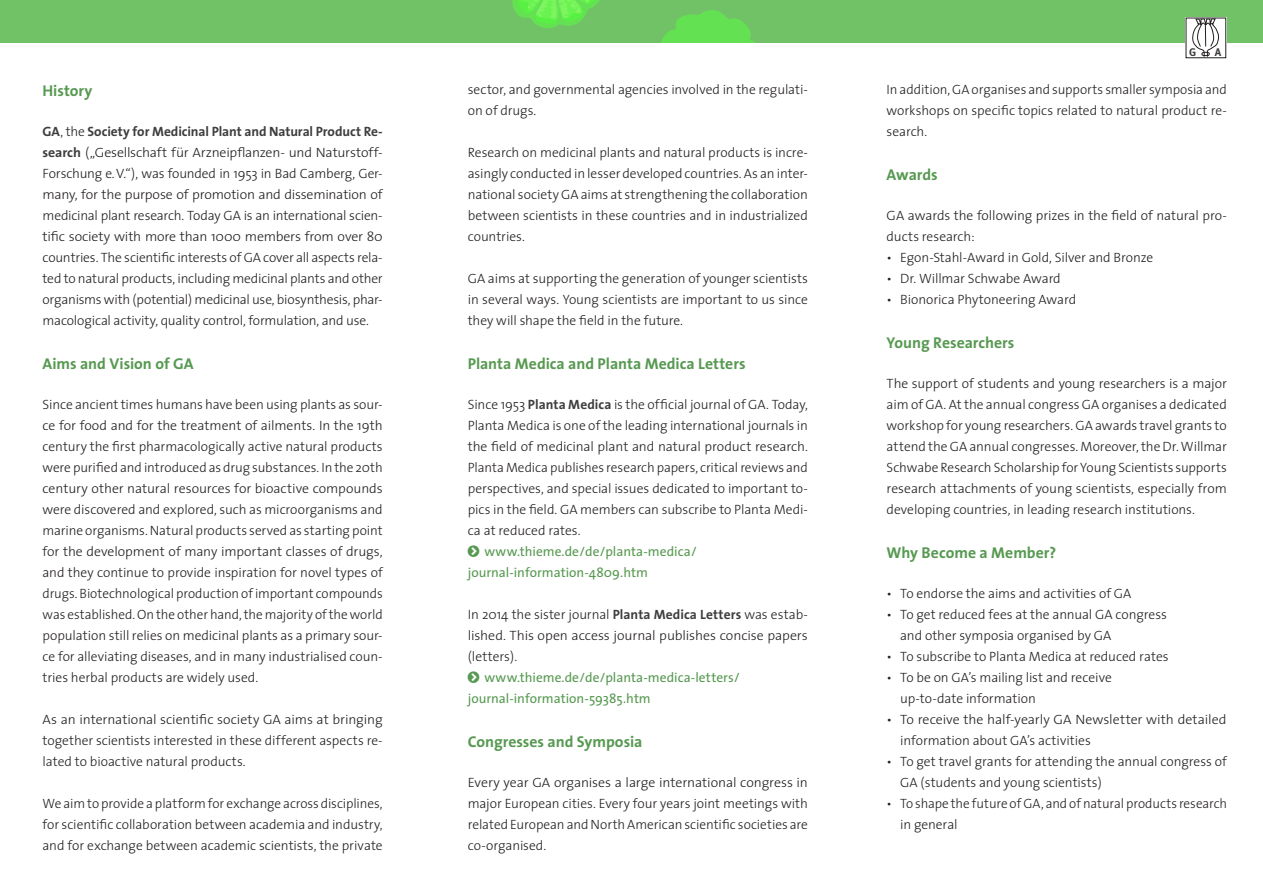
<style>
.page{position:relative;width:1263px;height:893px;background:#fff}
.page>*{position:absolute;margin:0;border:0;box-sizing:border-box;transform-origin:0 0}
.Überschrift_neu{font:700 15.75px "The Sans";color:#579951}
.fließtext{font:300 13.5px/21px "The Sans";letter-spacing:-.005em;color:#231f20;text-align:justify}
.fließtext-2{font:13.5px "The Sans";color:#579951}
.t1{font:700 11.1px "Meta Plus";color:#3e3e3f}
.s1{font-weight:700;color:#3e3e3f}
</style>
<div class="page">
<div style="left:0;top:0;width:1263px;height:43px;background:#71c167"></div>
<svg style="left:512px;top:0;width:88px;height:28px"></svg>
<svg style="left:661px;top:10px;width:94px;height:33px"></svg>
<svg style="left:1185px;top:17px;width:42px;height:42px"></svg>
<div style="left:1186px;top:18px;width:40px;height:40px;background:#fff"></div>
<div style="left:1186px;top:18px;width:40px;height:40px;border:1px solid #231f20"></div>
<svg style="left:1192px;top:18px;width:27px;height:39px"></svg>
<p class="Überschrift_neu" style="left:43px;top:77px;width:51px">History</p>
<p class="fließtext" style="left:43px;top:121px;width:342px"><span class="s1">GA</span>, the <span class="s1">Society for Medicinal Plant and Natural Product Re&shy;search</span> („Gesellschaft für Arzneipflanzen- und Naturstoff-Forschung e.V.“), was founded in 1953 in Bad Camberg, Ger&shy;many, for the purpose of promotion and dissemination of medicinal plant research. Today GA is an international scien&shy;tific society with more than 1000 members from over 80 countries. The scientific interests of GA cover all aspects rela&shy;ted to natural products, including medicinal plants and other organisms with (potential) medicinal use, biosynthesis, phar&shy;macological activity, quality control, formulation, and use.</p>
<p class="Überschrift_neu" style="left:43px;top:350px;width:153px">Aims and Vision of GA</p>
<p class="fließtext" style="left:43px;top:394px;width:342px">Since ancient times humans have been using plants as sour&shy;ce for food and for the treatment of ailments. In the 19th century the first pharmacologically active natural products were purified and introduced as drug substances. In the 20th century other natural resources for bioactive compounds were discovered and explored, such as microorganisms and marine organisms. Natural products served as starting point for the development of many important classes of drugs, and they continue to provide inspiration for novel types of drugs. Biotechnological production of important compounds was established. On the other hand, the majority of the world population still relies on medicinal plants as a primary sour&shy;ce for alleviating diseases, and in many industrialised coun&shy;tries herbal products are widely used.</p>
<p class="fließtext" style="left:43px;top:709px;width:342px">As an international scientific society GA aims at bringing together scientists interested in these different aspects re&shy;lated to bioactive natural products.</p>
<p class="fließtext" style="left:43px;top:793px;width:342px">We aim to provide a platform for exchange across disciplines, for scientific collaboration between academia and industry, and for exchange between academic scientists, the private</p>
<p class="fließtext" style="left:468px;top:79px;width:342px">sector, and governmental agencies involved in the regulati&shy;on of drugs.</p>
<p class="fließtext" style="left:468px;top:142px;width:342px">Research on medicinal plants and natural products is incre&shy;asingly conducted in lesser developed countries. As an inter&shy;national society GA aims at strengthening the collaboration between scientists in these countries and in industrialized countries.</p>
<p class="fließtext" style="left:468px;top:268px;width:342px">GA aims at supporting the generation of younger scientists in several ways. Young scientists are important to us since they will shape the field in the future.</p>
<p class="Überschrift_neu" style="left:468px;top:350px;width:279px">Planta Medica and Planta Medica Letters</p>
<p class="fließtext" style="left:468px;top:394px;width:342px">Since 1953 <span class="s1">Planta Medica</span> is the official journal of GA. Today, Planta Medica is one of the leading international journals in the field of medicinal plant and natural product research.<br>Planta Medica publishes research papers, critical reviews and perspectives, and special issues dedicated to important to&shy;pics in the field. GA members can subscribe to Planta Medi&shy;ca at reduced rates.</p>
<p class="fließtext-2" style="left:484px;top:541px;width:214px">www.thieme.de/de/planta-medica/</p>
<p class="fließtext-2" style="left:468px;top:562px;width:182px">journal-information-4809.htm</p>
<p class="fließtext" style="left:468px;top:604px;width:342px">In 2014 the sister journal <span class="s1">Planta Medica Letters</span> was estab&shy;lished. This open access journal publishes concise papers (letters).</p>
<p class="fließtext-2" style="left:484px;top:667px;width:257px">www.thieme.de/de/planta-medica-letters/</p>
<p class="fließtext-2" style="left:468px;top:688px;width:185px">journal-information-59385.htm</p>
<p class="Überschrift_neu" style="left:468px;top:728px;width:176px">Congresses and Symposia</p>
<p class="fließtext" style="left:468px;top:772px;width:342px">Every year GA organises a large international congress in major European cities. Every four years joint meetings with related European and North American scientific societies are co-organised.</p>
<p class="t1" style="left:1189px;top:46px;width:9px">G</p>
<p class="t1" style="left:1215px;top:46px;width:8px">A</p>
<p class="fließtext" style="left:887px;top:79px;width:342px">In addition, GA organises and supports smaller symposia and workshops on specific topics related to natural product re&shy;search.</p>
<p class="Überschrift_neu" style="left:887px;top:161px;width:53px">Awards</p>
<p class="fließtext" style="left:887px;top:205px;width:342px">GA awards the following prizes in the field of natural pro&shy;ducts research:</p>
<p class="fließtext" style="left:887px;top:247px;width:268px">• Egon-Stahl-Award in Gold, Silver and Bronze</p>
<p class="fließtext" style="left:887px;top:268px;width:176px">• Dr. Willmar Schwabe Award</p>
<p class="fließtext" style="left:887px;top:289px;width:191px">• Bionorica Phytoneering Award</p>
<p class="Überschrift_neu" style="left:887px;top:329px;width:129px">Young Researchers</p>
<p class="fließtext" style="left:887px;top:373px;width:342px">The support of students and young researchers is a major aim of GA. At the annual congress GA organises a dedicated workshop for young researchers. GA awards travel grants to attend the GA annual congresses. Moreover, the Dr. Willmar Schwabe Research Scholarship for Young Scientists supports research attachments of young scientists, especially from developing countries, in leading research institutions.</p>
<p class="Überschrift_neu" style="left:887px;top:539px;width:171px">Why Become a Member?</p>
<p class="fließtext" style="left:887px;top:583px;width:246px">• To endorse the aims and activities of GA</p>
<p class="fließtext" style="left:887px;top:604px;width:282px">• To get reduced fees at the annual GA congress</p>
<p class="fließtext" style="left:900px;top:625px;width:213px">and other symposia organised by GA</p>
<p class="fließtext" style="left:887px;top:646px;width:283px">• To subscribe to Planta Medica at reduced rates</p>
<p class="fließtext" style="left:887px;top:667px;width:227px">• To be on GA’s mailing list and receive</p>
<p class="fließtext" style="left:900px;top:688px;width:137px">up-to-date information</p>
<p class="fließtext" style="left:900px;top:709px;width:328px;text-indent:-14px">• To receive the half-yearly GA Newsletter with detailed information about GA’s activities</p>
<p class="fließtext" style="left:900px;top:751px;width:328px;text-indent:-14px">• To get travel grants for attending the annual congress of<br>GA (students and young scientists)</p>
<p class="fließtext" style="left:900px;top:793px;width:328px;text-indent:-14px">• To shape the future of GA, and of natural products research in general</p>
</div>
